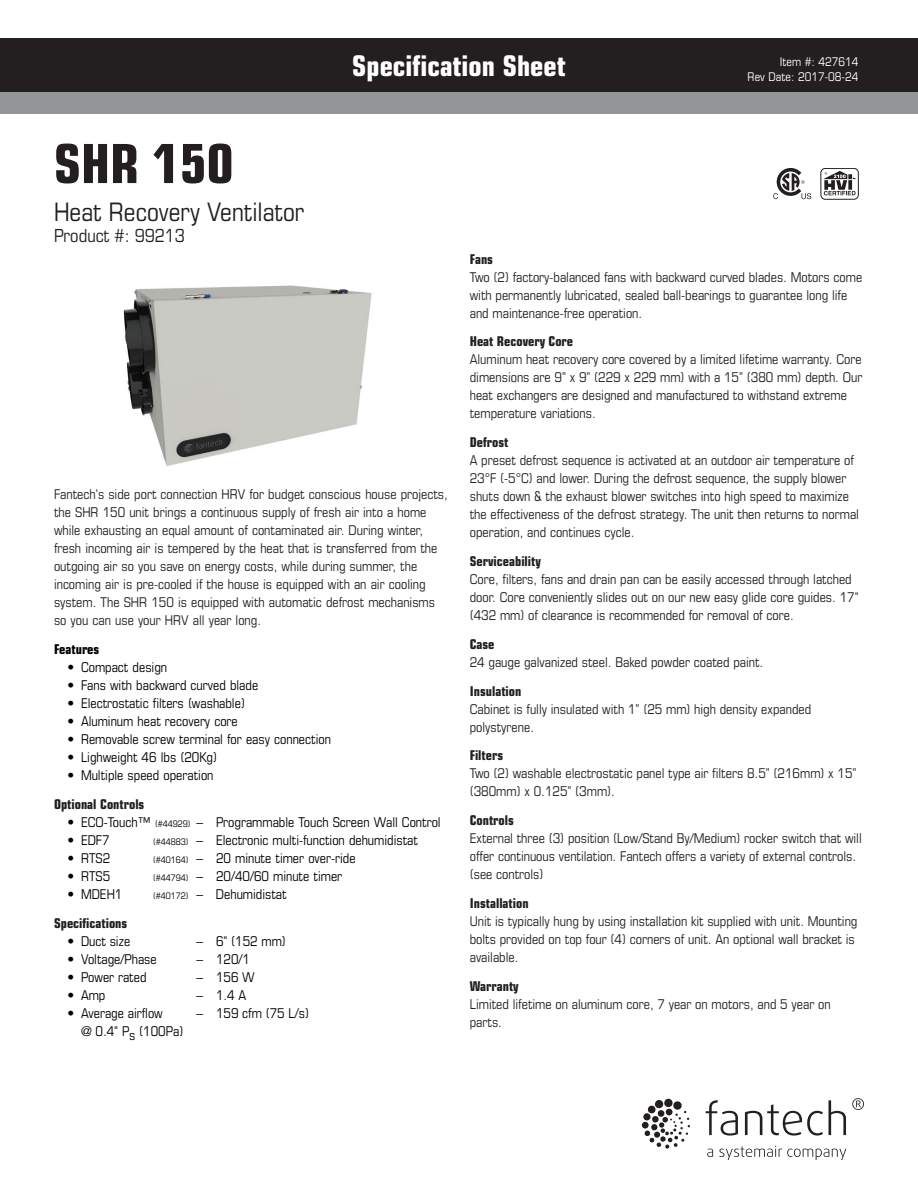
<style>
.page{position:relative;width:918px;height:1188px;background:#fff}
.page>*{position:absolute;margin:0;border:0;box-sizing:border-box;transform-origin:0 0}
.t1{font:700 condensed 54px "Eurostile LT Std";color:#231f20}
.t2{font:700 condensed 28.5px "Eurostile LT Std";color:#fff}
.t3{font:condensed 25.5px "Eurostile LT Std";color:#231f20}
.t4{font:condensed 18px "Eurostile LT Std";color:#231f20}
.t5{font:condensed 13.5px/18px "Eurostile LT Std";color:#231f20}
.t6{font:condensed 13.5px "Eurostile LT Std";color:#010101}
.t7{font:700 condensed 13.5px "Eurostile LT Std";color:#231f20}
.t8{font:700 condensed 13.5px "Eurostile LT Std";color:#010101}
.t9{font:condensed 12px "Eurostile LT Std";color:#fff}
.s1{font-size:9px}
</style>
<div class="page">
<div style="left:0;top:38px;width:918px;height:54px;background:#231f20"></div>
<div style="left:0;top:92px;width:918px;height:21px;background:#939598"></div>
<svg style="left:773px;top:168px;width:38px;height:31px"></svg>
<div style="left:821px;top:168px;width:38px;height:32px;border:1px solid #231f20;border-radius:4px"></div>
<svg style="left:823px;top:171px;width:33px;height:25px"></svg>
<svg style="left:642px;top:1098px;width:48px;height:51px"></svg>
<svg style="left:707px;top:1149px;width:6px;height:8px"></svg>
<svg style="left:719px;top:1146px;width:127px;height:14px"></svg>
<svg style="left:706px;top:1100px;width:32px;height:36px"></svg>
<svg style="left:745px;top:1104px;width:78px;height:32px"></svg>
<svg style="left:829px;top:1100px;width:17px;height:35px"></svg>
<svg style="left:852px;top:1098px;width:12px;height:12px"></svg>
<img style="left:123px;top:285px;width:249px;height:181px">
<p class="t1" style="left:54px;top:131px;width:181px">SHR 150</p>
<p class="t3" style="left:54px;top:196px;width:252px">Heat Recovery Ventilator</p>
<p class="t4" style="left:54px;top:225px;width:132px">Product #: 99213</p>
<p class="t2" style="left:352px;top:49px;width:215px">Specification Sheet</p>
<p class="t9" style="left:780px;top:55px;width:80px">Item #: 427614</p>
<p class="t9" style="left:748px;top:69px;width:112px">Rev Date: 2017-08-24</p>
<p class="t5" style="left:54px;top:485px;width:395px">Fantech's side port connection HRV for budget conscious house projects, the SHR 150 unit brings a continuous supply of fresh air into a home while exhausting an equal amount of contaminated air. During winter, fresh incoming air is tempered by the heat that is transferred from the outgoing air so you save on energy costs, while during summer, the incoming air is pre-cooled if the house is equipped with an air cooling system. The SHR 150 is equipped with automatic defrost mechanisms so you can use your HRV all year long.</p>
<p class="t8" style="left:54px;top:641px;width:47px">Features</p>
<p class="t6" style="left:68px;top:659px;width:101px">• Compact design</p>
<p class="t6" style="left:68px;top:677px;width:192px">• Fans with backward curved blade</p>
<p class="t6" style="left:68px;top:695px;width:179px">• Electrostatic filters (washable)</p>
<p class="t6" style="left:68px;top:713px;width:172px">• Aluminum heat recovery core</p>
<p class="t6" style="left:68px;top:731px;width:265px">• Removable screw terminal for easy connection</p>
<p class="t6" style="left:68px;top:749px;width:151px">• Lighweight 46 lbs (20Kg)</p>
<p class="t6" style="left:68px;top:767px;width:148px">• Multiple speed operation</p>
<p class="t7" style="left:54px;top:796px;width:92px">Optional Controls</p>
<p class="t6" style="left:68px;top:814px;width:375px">• ECO-Touch™ <span class="s1">(#44929)</span> – Programmable Touch Screen Wall Control</p>
<p class="t6" style="left:68px;top:832px;width:44px">• EDF7</p>
<p class="t6" style="left:153px;top:832px;width:266px"><span class="s1">(#44883)</span> – Electronic multi-function dehumidistat</p>
<p class="t6" style="left:68px;top:850px;width:44px">• RTS2</p>
<p class="t6" style="left:153px;top:850px;width:204px"><span class="s1">(#40164)</span> – 20 minute timer over-ride</p>
<p class="t6" style="left:68px;top:868px;width:44px">• RTS5</p>
<p class="t6" style="left:153px;top:868px;width:191px"><span class="s1">(#44794)</span> – 20/40/60 minute timer</p>
<p class="t6" style="left:68px;top:886px;width:56px">• MDEH1</p>
<p class="t6" style="left:153px;top:886px;width:135px"><span class="s1">(#40172)</span> – Dehumidistat</p>
<p class="t7" style="left:54px;top:915px;width:75px">Specifications</p>
<p class="t6" style="left:68px;top:933px;width:64px">• Duct size</p>
<p class="t6" style="left:196px;top:933px;width:91px">– 6" (152 mm)</p>
<p class="t6" style="left:68px;top:951px;width:91px">• Voltage/Phase</p>
<p class="t6" style="left:196px;top:951px;width:55px">– 120/1</p>
<p class="t6" style="left:68px;top:969px;width:81px">• Power rated</p>
<p class="t6" style="left:196px;top:969px;width:60px">– 156 W</p>
<p class="t6" style="left:68px;top:987px;width:39px">• Amp</p>
<p class="t6" style="left:196px;top:987px;width:51px">– 1.4 A</p>
<p class="t6" style="left:68px;top:1005px;width:97px">• Average airflow</p>
<p class="t6" style="left:196px;top:1005px;width:114px">– 159 cfm (75 L/s)</p>
<p class="t6" style="left:81px;top:1023px;width:104px">@ 0.4" Ps (100Pa)</p>
<p class="t7" style="left:470px;top:251px;width:25px">Fans</p>
<p class="t5" style="left:470px;top:268px;width:394px">Two (2) factory-balanced fans with backward curved blades. Motors come with permanently lubricated, sealed ball-bearings to guarantee long life and maintenance-free operation.</p>
<p class="t7" style="left:470px;top:333px;width:105px">Heat Recovery Core</p>
<p class="t5" style="left:470px;top:350px;width:394px">Aluminum heat recovery core covered by a limited lifetime warranty. Core dimensions are 9” x 9” (229 x 229 mm) with a 15” (380 mm) depth. Our heat exchangers are designed and manufactured to withstand extreme temperature variations.</p>
<p class="t7" style="left:470px;top:434px;width:40px">Defrost</p>
<p class="t5" style="left:470px;top:451px;width:391px">A preset defrost sequence is activated at an outdoor air temperature of 23°F (-5°C) and lower. During the defrost sequence, the supply blower shuts down &amp; the exhaust blower switches into high speed to maximize the effectiveness of the defrost strategy. The unit then returns to normal operation, and continues cycle.</p>
<p class="t7" style="left:470px;top:553px;width:73px">Serviceability</p>
<p class="t5" style="left:470px;top:570px;width:390px">Core, filters, fans and drain pan can be easily accessed through latched door. Core conveniently slides out on our new easy glide core guides. 17" (432 mm) of clearance is recommended for removal of core.</p>
<p class="t7" style="left:470px;top:636px;width:26px">Case</p>
<p class="t5" style="left:470px;top:653px;width:295px">24 gauge galvanized steel. Baked powder coated paint.</p>
<p class="t7" style="left:470px;top:683px;width:53px">Insulation</p>
<p class="t5" style="left:470px;top:700px;width:343px">Cabinet is fully insulated with 1” (25 mm) high density expanded polystyrene.</p>
<p class="t7" style="left:470px;top:747px;width:35px">Filters</p>
<p class="t5" style="left:470px;top:764px;width:388px">Two (2) washable electrostatic panel type air filters 8.5” (216mm) x 15” (380mm) x 0.125” (3mm).</p>
<p class="t7" style="left:470px;top:812px;width:46px">Controls</p>
<p class="t5" style="left:470px;top:829px;width:394px">External three (3) position (Low/Stand By/Medium) rocker switch that will offer continuous ventilation. Fantech offers a variety of external controls. (see controls)</p>
<p class="t7" style="left:470px;top:895px;width:60px">Installation</p>
<p class="t5" style="left:470px;top:912px;width:389px">Unit is typically hung by using installation kit supplied with unit. Mounting bolts provided on top four (4) corners of unit. An optional wall bracket is available.</p>
<p class="t7" style="left:470px;top:978px;width:51px">Warranty</p>
<p class="t5" style="left:470px;top:995px;width:362px">Limited lifetime on aluminum core, 7 year on motors, and 5 year on parts.</p>
</div>
